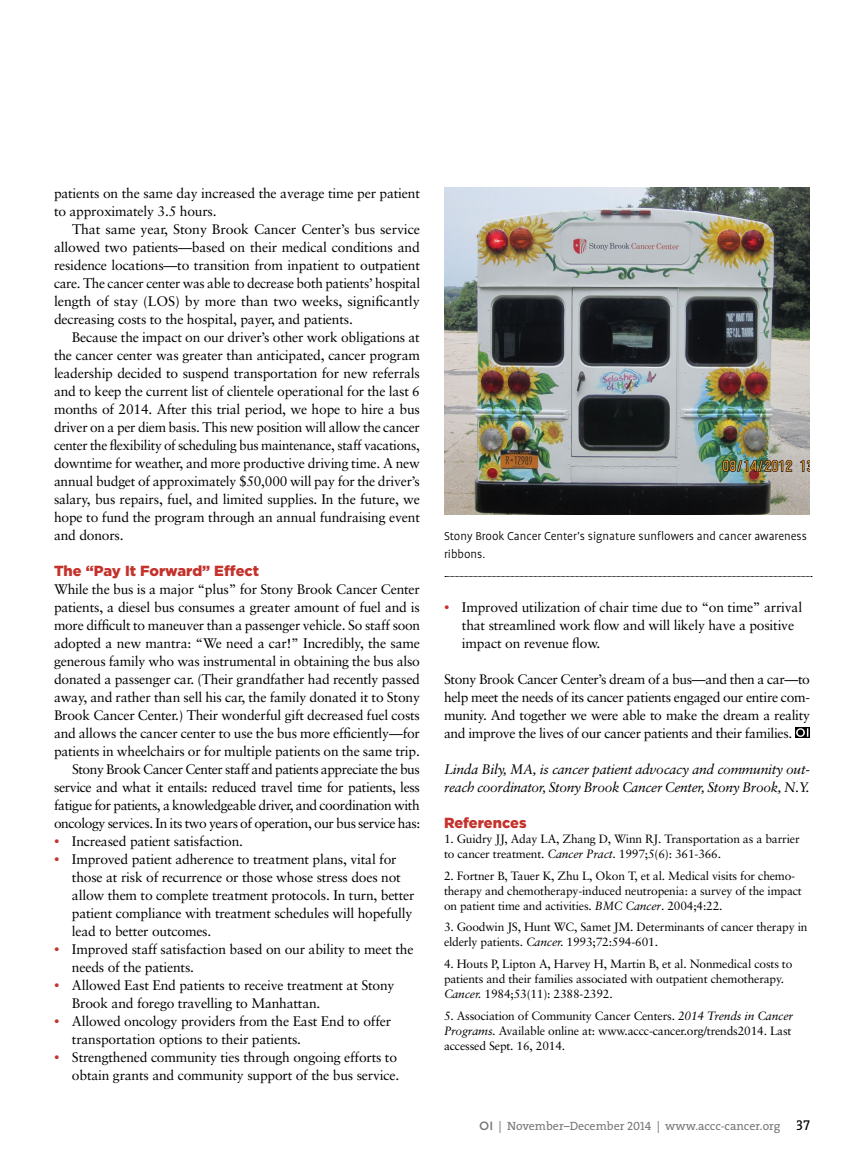
<style>
.page{position:relative;width:864px;height:1161px;background:#fff}
.page>*{position:absolute;margin:0;border:0;box-sizing:border-box;transform-origin:0 0}
.t1{font:900 14.7px "Gotham HTF";color:#c5312b}
.t2{font:13.8px/18px "Sabon";letter-spacing:-.015em;color:#000}
.t3{font:italic 13.8px/18px "Sabon";letter-spacing:-.025em;color:#000}
.t4{font:300 13.2px/18px "Profile";color:#000}
.t5{font:12px/15px "Sabon";letter-spacing:-.015em;color:#000}
.t6{font:12px "The Serif";color:#77787b}
.s1{font-size:10.8px;color:#c5312b}
.s2{font-style:italic}
.s3{font-family:"Gotham HTF";font-weight:500}
.s4{font-family:"The Serif Caps"}
.s5{font-family:"The Serif Caps";font-size:14.25px;color:#000}
</style>
<div class="page">
<svg style="left:795px;top:727px;width:15px;height:11px"></svg>
<svg style="left:796px;top:728px;width:12px;height:9px"></svg>
<img style="left:444px;top:187px;width:366px;height:327px">
<svg style="left:445px;top:576px;width:367px;height:1px"></svg>
<p class="t2" style="left:54px;top:184px;width:368px">patients on the same day increased the average time per patient to approximately 3.5 hours.</p>
<p class="t2" style="left:54px;top:220px;width:368px;text-align:justify;text-indent:18px">That same year, Stony Brook Cancer Center’s bus service allowed two patients—based on their medical conditions and residence locations—to transition from inpatient to outpatient care. The cancer center was able to decrease both patients’ hospital length of stay (LOS) by more than two weeks, significantly decreasing costs to the hospital, payer, and patients.</p>
<p class="t2" style="left:54px;top:328px;width:368px;text-align:justify;text-indent:18px">Because the impact on our driver’s other work obligations at the cancer center was greater than anticipated, cancer program leadership decided to suspend transportation for new referrals and to keep the current list of clientele operational for the last 6 months of 2014. After this trial period, we hope to hire a bus driver on a per diem basis. This new position will allow the cancer center the flexibility of scheduling bus maintenance, staff vacations, downtime for weather, and more productive driving time. A new annual budget of approximately $50,000 will pay for the driver’s salary, bus repairs, fuel, and limited supplies. In the future, we hope to fund the program through an annual fundraising event and donors.</p>
<p class="t1" style="left:54px;top:562px;width:207px">The “Pay It Forward” Effect</p>
<p class="t2" style="left:54px;top:580px;width:368px;text-align:right">While the bus is a major “plus” for Stony Brook Cancer Center patients, a diesel bus consumes a greater amount of fuel and is more difficult to maneuver than a passenger vehicle. So staff soon adopted a new mantra: “We need a car!” Incredibly, the same generous family who was instrumental in obtaining the bus also donated a passenger car. (Their grandfather had recently passed away, and rather than sell his car, the family donated it to Stony Brook Cancer Center.) Their wonderful gift decreased fuel costs and allows the cancer center to use the bus more efficiently—for patients in wheelchairs or for multiple patients on the same trip.<br>Stony Brook Cancer Center staff and patients appreciate the bus service and what it entails: reduced travel time for patients, less fatigue for patients, a knowledgeable driver, and coordination with oncology services. In its two years of operation, our bus service has:</p>
<p class="t2" style="left:54px;top:832px;width:191px"><span class="s1">•</span> Increased patient satisfaction.</p>
<p class="t2" style="left:72px;top:850px;width:344px;text-indent:-18px"><span class="s1">•</span> Improved patient adherence to treatment plans, vital for those at risk of recurrence or those whose stress does not allow them to complete treatment protocols. In turn, better patient compliance with treatment schedules will hopefully lead to better outcomes.</p>
<p class="t2" style="left:72px;top:940px;width:343px;text-indent:-18px"><span class="s1">•</span> Improved staff satisfaction based on our ability to meet the needs of the patients.</p>
<p class="t2" style="left:72px;top:976px;width:324px;text-indent:-18px"><span class="s1">•</span> Allowed East End patients to receive treatment at Stony<br>Brook and forego travelling to Manhattan.</p>
<p class="t2" style="left:72px;top:1012px;width:321px;text-indent:-18px"><span class="s1">•</span> Allowed oncology providers from the East End to offer transportation options to their patients.</p>
<p class="t2" style="left:54px;top:1048px;width:347px;text-align:right"><span class="s1">•</span> Strengthened community ties through ongoing efforts to obtain grants and community support of the bus service.</p>
<p class="t4" style="left:444px;top:527px;width:365px">Stony Brook Cancer Center’s signature sunflowers and cancer awareness ribbons.</p>
<p class="t2" style="left:462px;top:598px;width:342px;text-indent:-18px"><span class="s1">•</span> Improved utilization of chair time due to “on time” arrival that streamlined work flow and will likely have a positive impact on revenue flow.</p>
<p class="t2" style="left:444px;top:670px;width:367px;text-align:justify">Stony Brook Cancer Center’s dream of a bus—and then a car—to help meet the needs of its cancer patients engaged our entire com&shy;munity. And together we were able to make the dream a reality and improve the lives of our cancer patients and their families.</p>
<p class="t3" style="left:444px;top:760px;width:368px">Linda Bily, MA, is cancer patient advocacy and community out&shy;reach coordinator, Stony Brook Cancer Center, Stony Brook, N.Y.</p>
<p class="t1" style="left:444px;top:814px;width:84px">References</p>
<p class="t5" style="left:444px;top:831px;width:357px">1. Guidry JJ, Aday LA, Zhang D, Winn RJ. Transportation as a barrier to cancer treatment. <span class="s2">Cancer Pract.</span> 1997;5(6): 361-366.</p>
<p class="t5" style="left:444px;top:868px;width:359px">2. Fortner B, Tauer K, Zhu L, Okon T, et al. Medical visits for chemo&shy;therapy and chemotherapy-induced neutropenia: a survey of the impact on patient time and activities. <span class="s2">BMC Cancer</span>. 2004;4:22.</p>
<p class="t5" style="left:444px;top:920px;width:365px">3. Goodwin JS, Hunt WC, Samet JM. Determinants of cancer therapy in elderly patients. <span class="s2">Cancer.</span> 1993;72:594-601.</p>
<p class="t5" style="left:444px;top:956px;width:350px">4. Houts P, Lipton A, Harvey H, Martin B, et al. Nonmedical costs to patients and their families associated with outpatient chemotherapy.<br><span class="s2">Cancer.</span> 1984;53(11): 2388-2392.</p>
<p class="t5" style="left:444px;top:1008px;width:351px">5. Association of Community Cancer Centers. <span class="s2">2014 Trends in Cancer<br>Programs.</span> Available online at: www.accc-cancer.org/trends2014. Last accessed Sept. 16, 2014.</p>
<p class="t6" style="left:479px;top:1116px;width:332px"><span class="s3">OI</span> | November–December <span class="s4">2014</span> | www.accc-cancer.org <span class="s5">37</span></p>
</div>
